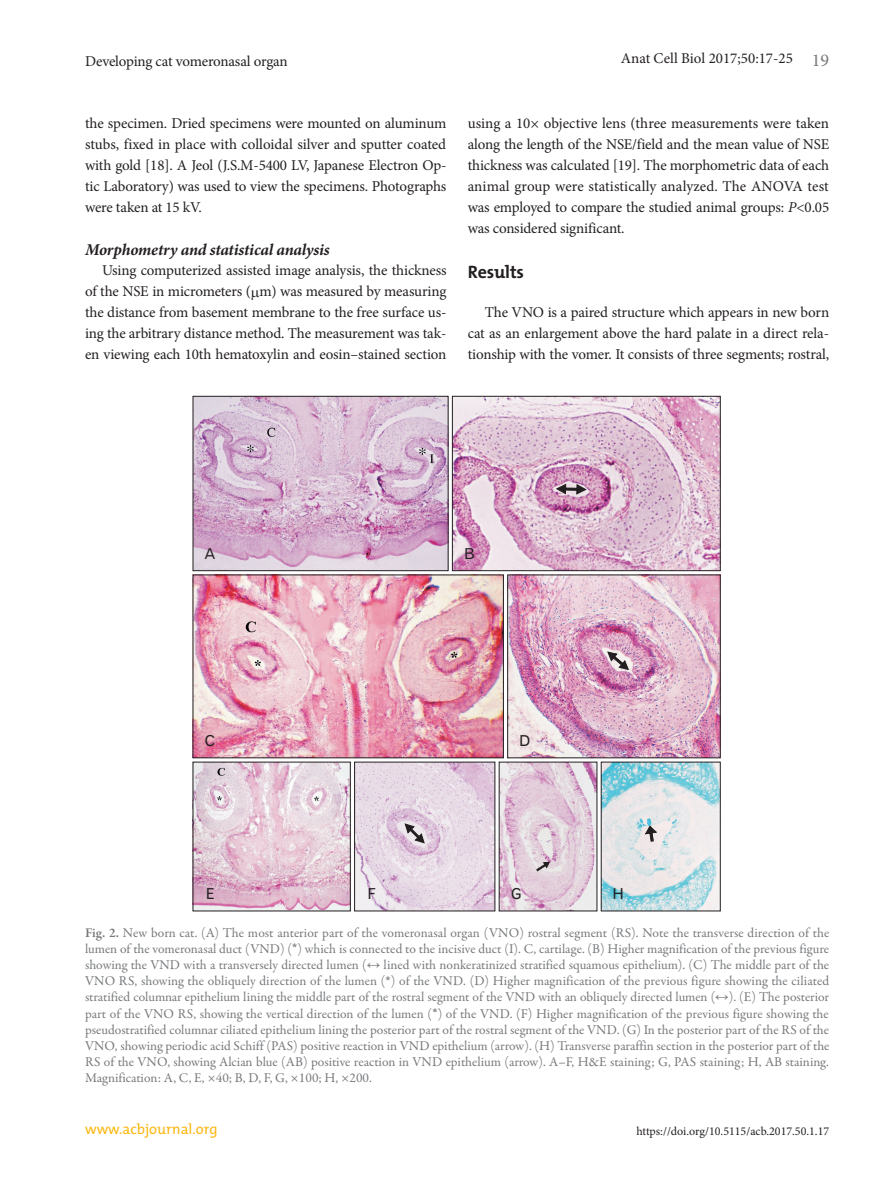
<style>
.page{position:relative;width:893px;height:1191px;background:#fff}
.page>*{position:absolute;margin:0;border:0;box-sizing:border-box;transform-origin:0 0}
.t1{font:700 18px "The Mix";letter-spacing:-.01em;color:#231f20}
.t2{font:italic 700 16.5px "Minion Pro";letter-spacing:-.015em;color:#231f20}
.t3{font:15px/21px "Minion Pro";letter-spacing:-.01em;color:#231f20;text-align:justify}
.t4{font:15px "Gothic 720 BT Roman B";color:#231f20}
.t5{font:14.7px "The Mix";color:#fcb814}
.t6{font:13.5px/16.2px "Garamond Premr Pro";color:#76787b;text-align:justify}
.t7{font:12px "Minion Pro";color:#231f20}
.s1{font-size:18px;color:#76787b}
.s2{font-style:italic}
.s3{font-weight:600}
.s4{font-family:"Arial"}
.s5{font-family:"Times New Roman"}
</style>
<div class="page">
<img style="left:192px;top:396px;width:529px;height:515px">
<svg style="left:556px;top:484px;width:30px;height:10px"></svg>
<svg style="left:607px;top:651px;width:22px;height:18px"></svg>
<svg style="left:405px;top:823px;width:19px;height:20px"></svg>
<svg style="left:536px;top:862px;width:14px;height:9px"></svg>
<svg style="left:645px;top:826px;width:12px;height:15px"></svg>
<p class="t3" style="left:85px;top:50px;width:204px">Developing cat vomeronasal organ</p>
<p class="t3" style="left:85px;top:113px;width:363px">the specimen. Dried specimens were mounted on aluminum stubs, fixed in place with colloidal silver and sputter coated with gold [18]. A Jeol (J.S.M-5400 LV, Japanese Electron Op&shy;tic Laboratory) was used to view the specimens. Photographs were taken at 15 kV.</p>
<p class="t2" style="left:85px;top:238px;width:246px">Morphometry and statistical analysis</p>
<p class="t3" style="left:85px;top:260px;width:363px;text-indent:17px">Using computerized assisted image analysis, the thickness of the NSE in micrometers ( m) was measured by measuring the distance from basement membrane to the free surface us&shy;ing the arbitrary distance method. The measurement was tak&shy;en viewing each 10th hematoxylin and eosin–stained section</p>
<p class="t3" style="left:621px;top:48px;width:210px">Anat Cell Biol 2017;50:17-25 <span class="s1">19</span></p>
<p class="t3" style="left:468px;top:113px;width:363px">using a 10× objective lens (three measurements were taken along the length of the NSE/field and the mean value of NSE thickness was calculated [19]. The morphometric data of each animal group were statistically analyzed. The ANOVA test was employed to compare the studied animal groups: <span class="s2">P</span>&lt;0.05 was considered significant.</p>
<h1 class="t1" style="left:468px;top:257px;width:58px">Results</h1>
<p class="t3" style="left:468px;top:302px;width:363px;text-indent:17px">The VNO is a paired structure which appears in new born cat as an enlargement above the hard palate in a direct rela&shy;tionship with the vomer. It consists of three segments; rostral,</p>
<p class="t4" style="left:205px;top:545px;width:12px">A</p>
<p class="t4" style="left:464px;top:545px;width:12px">B</p>
<p class="t4" style="left:205px;top:732px;width:12px">C</p>
<p class="t4" style="left:519px;top:732px;width:13px">D</p>
<p class="t4" style="left:206px;top:885px;width:10px">E</p>
<p class="t4" style="left:368px;top:885px;width:10px">F</p>
<p class="t4" style="left:511px;top:885px;width:12px">G</p>
<p class="t4" style="left:613px;top:885px;width:13px">H</p>
<p class="t6" style="left:85px;top:924px;width:746px"><span class="s3">Fig. 2.</span> New born cat. (A) The most anterior part of the vomeronasal organ (VNO) rostral segment (RS). Note the transverse direction of the lumen of the vomeronasal duct (VND) (<span class="s4">*</span>) which is connected to the incisive duct (I). C, cartilage. (B) Higher magnification of the previous figure showing the VND with a transversely directed lumen (<span class="s5">↔</span> lined with nonkeratinized stratified squamous epithelium). (C) The middle part of the VNO RS, showing the obliquely direction of the lumen (<span class="s4">*</span>) of the VND. (D) Higher magnification of the previous figure showing the ciliated stratified columnar epithelium lining the middle part of the rostral segment of the VND with an obliquely directed lumen (<span class="s5">↔</span>). (E) The posterior part of the VNO RS, showing the vertical direction of the lumen (<span class="s4">*</span>) of the VND. (F) Higher magnification of the previous figure showing the pseudostratified columnar ciliated epithelium lining the posterior part of the rostral segment of the VND. (G) In the posterior part of the RS of the VNO, showing periodic acid Schiff (PAS) positive reaction in VND epithelium (arrow). (H) Transverse paraffin section in the posterior part of the RS of the VNO, showing Alcian blue (AB) positive reaction in VND epithelium (arrow). A–F, H&amp;E staining; G, PAS staining; H, AB staining.<br>Magnification: A, C, E, ×40; B, D, F, G, ×100; H, ×200.</p>
<p class="t5" style="left:85px;top:1117px;width:134px">www.acbjournal.org</p>
<p class="t7" style="left:636px;top:1123px;width:194px">https://doi.org/10.5115/acb.2017.50.1.17</p>
</div>
